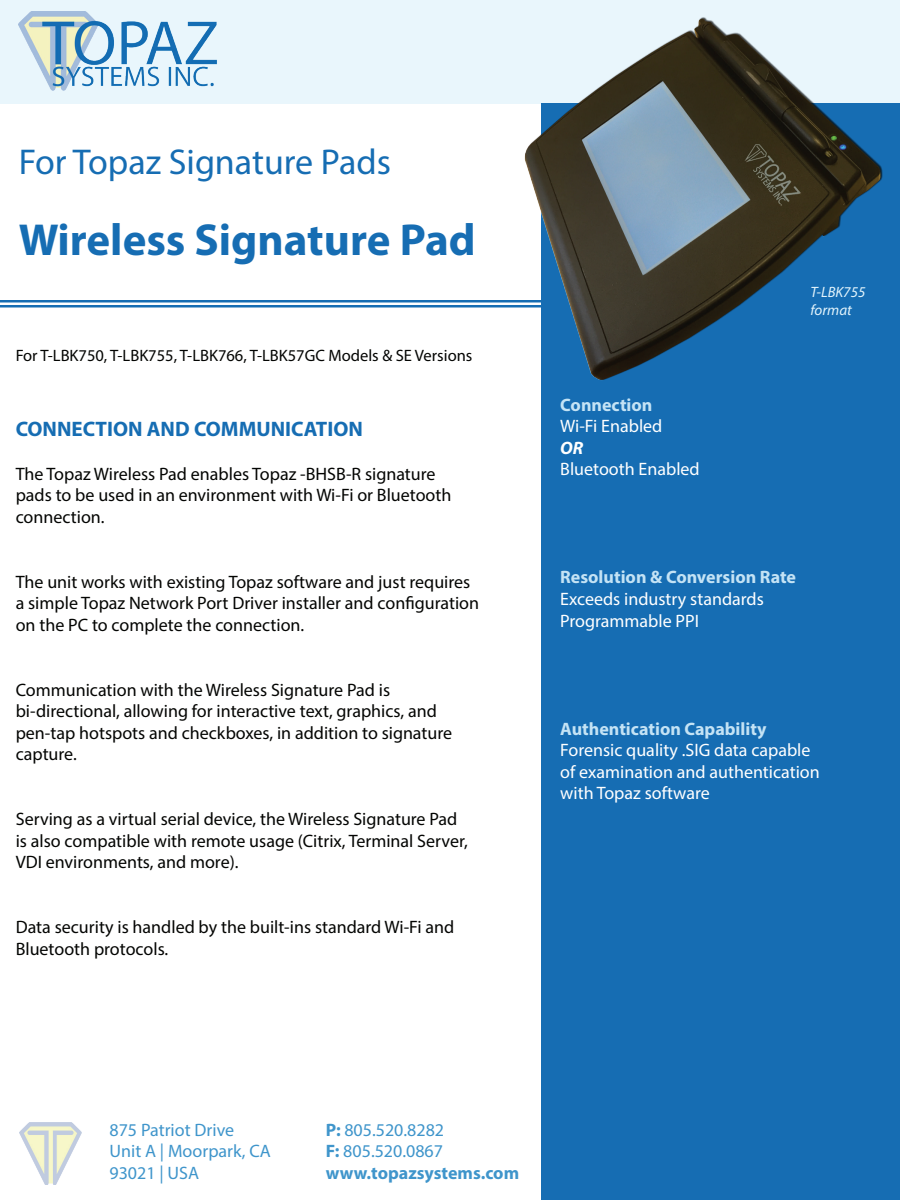
<style>
.page{position:relative;width:900px;height:1200px;background:#fff}
.page>*{position:absolute;margin:0;border:0;box-sizing:border-box;transform-origin:0 0}
.t1{font:700 45px "Myriad Pro";color:#166db3}
.t2{font:36px "Myriad Pro";color:#166db3}
.t3{font:700 21px "Myriad Pro";color:#166db3}
.t4{font:18px/21.6px "Myriad Pro";color:#040503}
.t5{font:18px/21.6px "Myriad Pro";color:#fff}
.t6{font:700 18px "Myriad Pro";color:#c4e3f5}
.t7{font:700 18px/21.6px "Myriad Pro";color:#3f95cb}
.t8{font:18px/21.6px "Myriad Pro";color:#3f95cb}
.t9{font:italic 700 18px "Myriad Pro";color:#fff}
.t10{font:16.5px "Myriad Pro";color:#040503}
.t11{font:italic 15px/18px "Myriad Pro";color:#e2f4fc}
.s1{font-weight:400}
</style>
<div class="page">
<div style="left:0;top:0;width:900px;height:104px;background:#e9f6fc"></div>
<div style="left:542px;top:104px;width:358px;height:1096px;background:#166db3"></div>
<img style="left:19px;top:1123px;width:63px;height:62px">
<hr style="left:0;top:300px;width:573px;height:2px;background:#166db3">
<hr style="left:0;top:305px;width:573px;height:2px;background:#166db3">
<img style="left:513px;top:17px;width:375px;height:370px">
<img style="left:19px;top:11px;width:198px;height:80px">
<h2 class="t2" style="left:19px;top:139px;width:374px">For Topaz Signature Pads</h2>
<h1 class="t1" style="left:19px;top:210px;width:458px">Wireless Signature Pad</h1>
<p class="t10" style="left:16px;top:345px;width:458px">For T-LBK750, T-LBK755, T-LBK766, T-LBK57GC Models &amp; SE Versions</p>
<p class="t3" style="left:16px;top:416px;width:349px">CONNECTION AND COMMUNICATION</p>
<p class="t4" style="left:16px;top:462px;width:437px">The Topaz Wireless Pad enables Topaz -BHSB-R signature pads to be used in an environment with Wi-Fi or Bluetooth connection.</p>
<p class="t4" style="left:16px;top:570px;width:465px">The unit works with existing Topaz software and just requires a simple Topaz Network Port Driver installer and configuration on the PC to complete the connection.</p>
<p class="t4" style="left:16px;top:678px;width:438px">Communication with the Wireless Signature Pad is bi-directional, allowing for interactive text, graphics, and pen-tap hotspots and checkboxes, in addition to signature capture.</p>
<p class="t4" style="left:16px;top:808px;width:454px">Serving as a virtual serial device, the Wireless Signature Pad is also compatible with remote usage (Citrix, Terminal Server,<br>VDI environments, and more).</p>
<p class="t4" style="left:16px;top:916px;width:440px">Data security is handled by the built-ins standard Wi-Fi and<br>Bluetooth protocols.</p>
<p class="t6" style="left:560px;top:393px;width:94px">Connection</p>
<p class="t5" style="left:560px;top:415px;width:104px">Wi-Fi Enabled</p>
<p class="t9" style="left:560px;top:436px;width:25px">OR</p>
<p class="t5" style="left:560px;top:458px;width:141px">Bluetooth Enabled</p>
<p class="t11" style="left:810px;top:283px;width:57px">T-LBK755 format</p>
<p class="t6" style="left:560px;top:566px;width:237px">Resolution &amp; Conversion Rate</p>
<p class="t5" style="left:560px;top:588px;width:205px">Exceeds industry standards<br>Programmable PPI</p>
<p class="t6" style="left:560px;top:717px;width:208px">Authentication Capability</p>
<p class="t5" style="left:560px;top:739px;width:261px">Forensic quality .SIG data capable of examination and authentication with Topaz software</p>
<p class="t8" style="left:110px;top:1118px;width:163px">875 Patriot Drive<br>Unit A | Moorpark, CA<br>93021 | USA</p>
<p class="t7" style="left:326px;top:1118px;width:195px">P: <span class="s1">805.520.8282<br></span>F: <span class="s1">805.520.0867 </span>www.topazsystems.com</p>
</div>
